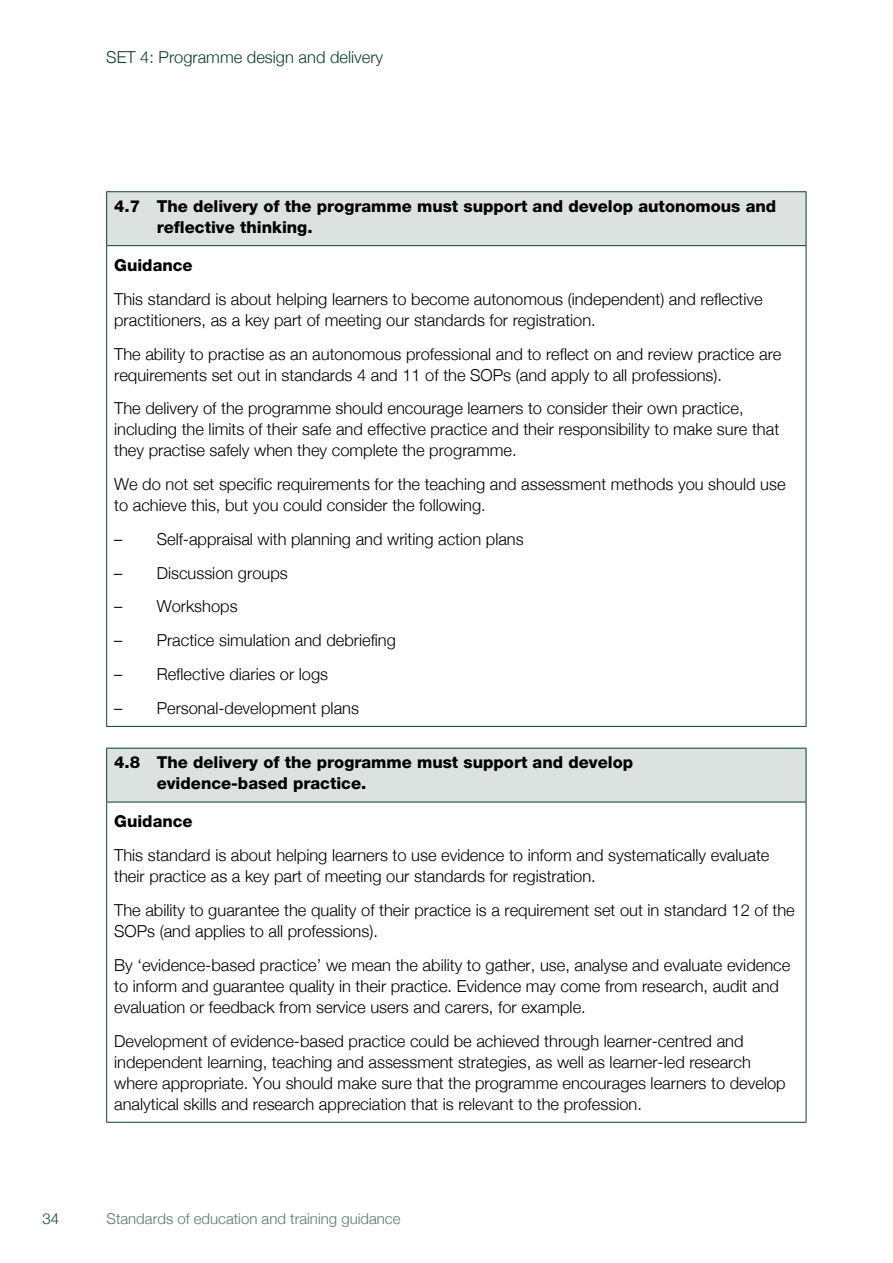
<style>
.page{position:relative;width:893px;height:1263px;background:#fff}
.page>*{position:absolute;margin:0;border:0;box-sizing:border-box;transform-origin:0 0}
.t1{font:300 16.5px/21px "Helvetica Neue";color:#000}
.t2{font:800 16.5px/21px "Helvetica Neue";color:#000}
.t3{font:300 16.5px "Helvetica Neue";color:#0d402e}
.t4{font:300 15px "Helvetica Neue";color:#567a6c}
.t5{font:300 15px "Helvetica Neue";color:#0d402e}
</style>
<div class="page">
<div style="left:107px;top:192px;width:699px;height:54px;background:#dbe2e0"></div>
<hr style="left:106px;top:191px;width:700px;height:1px;background:#0d402e">
<hr style="left:106px;top:192px;width:1px;height:53px;background:#0d402e">
<hr style="left:806px;top:192px;width:1px;height:53px;background:#0d402e">
<hr style="left:106px;top:245px;width:700px;height:1px;background:#0d402e">
<hr style="left:106px;top:246px;width:1px;height:480px;background:#0d402e">
<hr style="left:806px;top:246px;width:1px;height:480px;background:#0d402e">
<hr style="left:106px;top:726px;width:700px;height:1px;background:#0d402e">
<div style="left:107px;top:748px;width:699px;height:54px;background:#dbe2e0"></div>
<hr style="left:106px;top:748px;width:700px;height:1px;background:#0d402e">
<hr style="left:106px;top:748px;width:1px;height:54px;background:#0d402e">
<hr style="left:806px;top:748px;width:1px;height:54px;background:#0d402e">
<hr style="left:106px;top:802px;width:700px;height:1px;background:#0d402e">
<hr style="left:106px;top:802px;width:1px;height:320px;background:#0d402e">
<hr style="left:806px;top:802px;width:1px;height:320px;background:#0d402e">
<hr style="left:106px;top:1122px;width:700px;height:1px;background:#0d402e">
<p class="t3" style="left:106px;top:47px;width:278px">SET 4: Programme design and delivery</p>
<p class="t2" style="left:157px;top:195px;width:621px;text-indent:-43px">4.7 The delivery of the programme must support and develop autonomous and reflective thinking.</p>
<p class="t2" style="left:114px;top:255px;width:80px">Guidance</p>
<p class="t1" style="left:114px;top:288px;width:650px">This standard is about helping learners to become autonomous (independent) and reflective practitioners, as a key part of meeting our standards for registration.</p>
<p class="t1" style="left:114px;top:343px;width:669px">The ability to practise as an autonomous professional and to reflect on and review practice are requirements set out in standards 4 and 11 of the SOPs (and apply to all professions).</p>
<p class="t1" style="left:114px;top:398px;width:666px">The delivery of the programme should encourage learners to consider their own practice, including the limits of their safe and effective practice and their responsibility to make sure that they practise safely when they complete the programme.</p>
<p class="t1" style="left:114px;top:473px;width:673px">We do not set specific requirements for the teaching and assessment methods you should use to achieve this, but you could consider the following.</p>
<p class="t1" style="left:114px;top:528px;width:411px">– Self-appraisal with planning and writing action plans</p>
<p class="t1" style="left:114px;top:562px;width:175px">– Discussion groups</p>
<p class="t1" style="left:114px;top:596px;width:125px">– Workshops</p>
<p class="t1" style="left:114px;top:629px;width:283px">– Practice simulation and debriefing</p>
<p class="t1" style="left:114px;top:663px;width:215px">– Reflective diaries or logs</p>
<p class="t1" style="left:114px;top:697px;width:246px">– Personal-development plans</p>
<p class="t2" style="left:157px;top:752px;width:478px;text-indent:-43px">4.8 The delivery of the programme must support and develop evidence-based practice.</p>
<p class="t2" style="left:114px;top:811px;width:80px">Guidance</p>
<p class="t1" style="left:114px;top:844px;width:657px">This standard is about helping learners to use evidence to inform and systematically evaluate their practice as a key part of meeting our standards for registration.</p>
<p class="t1" style="left:114px;top:899px;width:682px">The ability to guarantee the quality of their practice is a requirement set out in standard 12 of the<br>SOPs (and applies to all professions).</p>
<p class="t1" style="left:114px;top:954px;width:678px">By ‘evidence-based practice’ we mean the ability to gather, use, analyse and evaluate evidence to inform and guarantee quality in their practice. Evidence may come from research, audit and evaluation or feedback from service users and carers, for example.</p>
<p class="t1" style="left:114px;top:1030px;width:673px">Development of evidence-based practice could be achieved through learner-centred and independent learning, teaching and assessment strategies, as well as learner-led research where appropriate. You should make sure that the programme encourages learners to develop analytical skills and research appreciation that is relevant to the profession.</p>
<p class="t5" style="left:43px;top:1210px;width:18px">34</p>
<p class="t4" style="left:107px;top:1210px;width:295px">Standards of education and training guidance</p>
</div>
